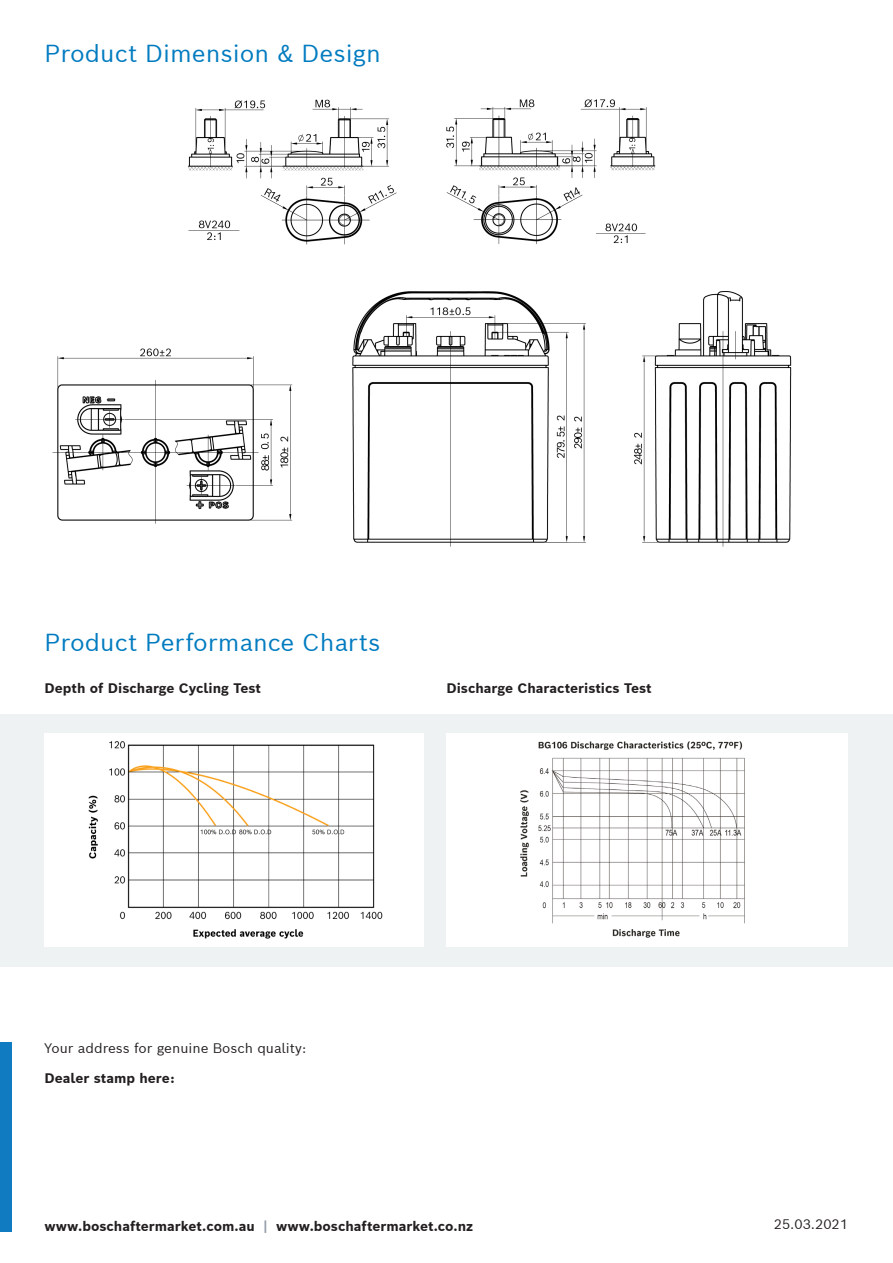
<style>
.page{position:relative;width:893px;height:1263px;background:#fff}
.page>*{position:absolute;margin:0;border:0;box-sizing:border-box;transform-origin:0 0}
.t1{font:24px "Bosch Sans";color:#007bc0}
.t2{font:700 13.5px "Bosch Sans";color:#231f20}
.t3{font:13.5px "Bosch Sans";color:#231f20}
.s1{color:#939ca8}
</style>
<div class="page">
<div style="left:0;top:714px;width:893px;height:252px;background:#eff2f3"></div>
<div style="left:45px;top:733px;width:379px;height:214px;background:#fff"></div>
<div style="left:446px;top:733px;width:402px;height:214px;background:#fff"></div>
<div style="left:0;top:1042px;width:12px;height:189px;background:#107bc1"></div>
<img style="left:52px;top:99px;width:740px;height:448px">
<img style="left:88px;top:741px;width:295px;height:198px">
<img style="left:520px;top:741px;width:225px;height:197px">
<p class="t1" style="left:45px;top:37px;width:338px">Product Dimension &amp; Design</p>
<p class="t1" style="left:45px;top:626px;width:337px">Product Performance Charts</p>
<p class="t2" style="left:45px;top:679px;width:218px">Depth of Discharge Cycling Test</p>
<p class="t2" style="left:446px;top:679px;width:207px">Discharge Characteristics Test</p>
<p class="t3" style="left:45px;top:1039px;width:263px">Your address for genuine Bosch quality:</p>
<p class="t2" style="left:45px;top:1069px;width:131px">Dealer stamp here:</p>
<p class="t2" style="left:45px;top:1217px;width:430px">www.boschaftermarket.com.au <span class="s1">|</span> www.boschaftermarket.co.nz</p>
<p class="t3" style="left:774px;top:1215px;width:76px">25.03.2021</p>
</div>
